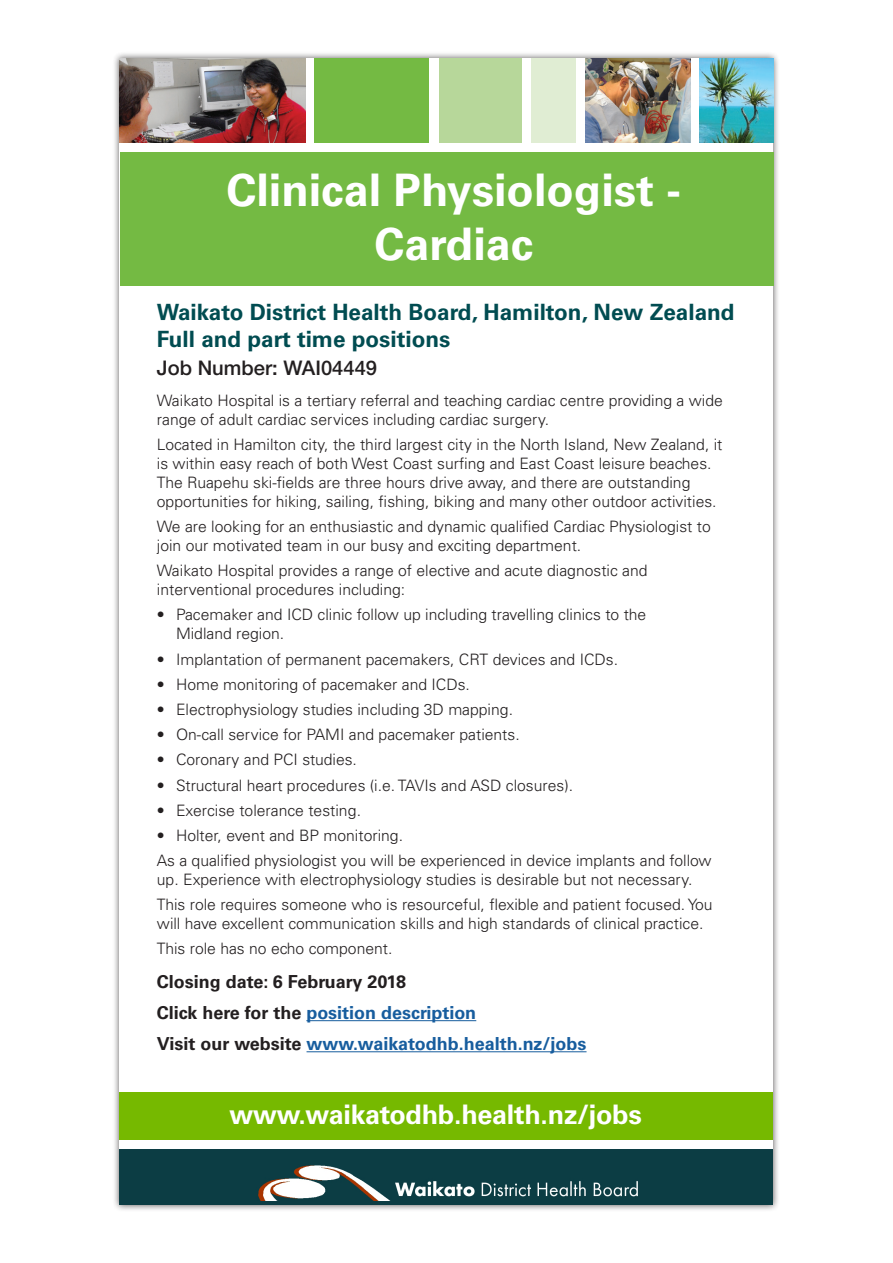
<style>
.page{position:relative;width:893px;height:1263px;background:#fff}
.page>*{position:absolute;margin:0;border:0;box-sizing:border-box;transform-origin:0 0}
.Job_title{font:700 44.85px/53.8px "Univers";color:#fff;text-align:center}
.Website{font:700 27px "Univers";letter-spacing:-.01em;color:#fff}
.Teal_subheading{font:700 22.5px "Univers";color:#014c51}
.position_no{font:500 20.25px "Helvetica Neue";color:#231f20}
._7_Application_detai{font:700 18px "Univers";color:#175d9e}
.Body{font:700 18px "Univers";color:#231f20}
.Body-2{font:300 15.75px/18.9px "Univers";color:#231f20}
.s1{color:#231f20}
</style>
<div class="page">
<div style="left:112px;top:51px;width:668px;height:1161px;background:#231f20;opacity:.75"></div>
<div style="left:120px;top:58px;width:653px;height:1147px;background:#fff"></div>
<img style="left:585px;top:59px;width:106px;height:84px">
<div style="left:120px;top:152px;width:654px;height:134px;background:#74ba43"></div>
<img style="left:700px;top:59px;width:73px;height:84px">
<div style="left:119px;top:1092px;width:654px;height:48px;background:#76b900"></div>
<hr style="left:306px;top:1020px;width:170px;height:1px;background:#175d9e">
<hr style="left:307px;top:1051px;width:279px;height:1px;background:#175d9e">
<img style="left:120px;top:59px;width:185px;height:84px">
<div style="left:315px;top:59px;width:114px;height:84px;background:#74ba43"></div>
<div style="left:439px;top:59px;width:83px;height:84px;background:#b7d79a"></div>
<div style="left:531px;top:59px;width:45px;height:84px;background:#e0edd3"></div>
<div style="left:119px;top:1150px;width:654px;height:55px;background:#0c3d44"></div>
<img style="left:258px;top:1165px;width:380px;height:35px">
<p class="Job_title" style="left:226px;top:163px;width:456px">Clinical Physiologist -<br>Cardiac</p>
<p class="Teal_subheading" style="left:157px;top:299px;width:579px">Waikato District Health Board, Hamilton, New Zealand</p>
<p class="Teal_subheading" style="left:157px;top:326px;width:295px">Full and part time positions</p>
<p class="position_no" style="left:157px;top:355px;width:222px">Job Number: WAI04449</p>
<p class="Body-2" style="left:157px;top:391px;width:567px">Waikato Hospital is a tertiary referral and teaching cardiac centre providing a wide range of adult cardiac services including cardiac surgery.</p>
<p class="Body-2" style="left:157px;top:435px;width:567px">Located in Hamilton city, the third largest city in the North Island, New Zealand, it is within easy reach of both West Coast surfing and East Coast leisure beaches.<br>The Ruapehu ski-fields are three hours drive away, and there are outstanding opportunities for hiking, sailing, fishing, biking and many other outdoor activities.</p>
<p class="Body-2" style="left:157px;top:517px;width:555px">We are looking for an enthusiastic and dynamic qualified Cardiac Physiologist to join our motivated team in our busy and exciting department.</p>
<p class="Body-2" style="left:157px;top:561px;width:492px">Waikato Hospital provides a range of elective and acute diagnostic and interventional procedures including:</p>
<p class="Body-2" style="left:176px;top:605px;width:472px;text-indent:-19px">• Pacemaker and ICD clinic follow up including travelling clinics to the<br>Midland region.</p>
<p class="Body-2" style="left:157px;top:649px;width:463px">• Implantation of permanent pacemakers, CRT devices and ICDs.</p>
<p class="Body-2" style="left:157px;top:675px;width:315px">• Home monitoring of pacemaker and ICDs.</p>
<p class="Body-2" style="left:157px;top:700px;width:358px">• Electrophysiology studies including 3D mapping.</p>
<p class="Body-2" style="left:157px;top:725px;width:364px">• On-call service for PAMI and pacemaker patients.</p>
<p class="Body-2" style="left:157px;top:750px;width:202px">• Coronary and PCI studies.</p>
<p class="Body-2" style="left:157px;top:776px;width:418px">• Structural heart procedures (i.e. TAVIs and ASD closures).</p>
<p class="Body-2" style="left:157px;top:801px;width:206px">• Exercise tolerance testing.</p>
<p class="Body-2" style="left:157px;top:826px;width:248px">• Holter, event and BP monitoring.</p>
<p class="Body-2" style="left:157px;top:851px;width:556px">As a qualified physiologist you will be experienced in device implants and follow up. Experience with electrophysiology studies is desirable but not necessary.</p>
<p class="Body-2" style="left:157px;top:895px;width:557px">This role requires someone who is resourceful, flexible and patient focused. You will have excellent communication skills and high standards of clinical practice.</p>
<p class="Body-2" style="left:157px;top:938px;width:237px">This role has no echo component.</p>
<p class="Body" style="left:157px;top:971px;width:251px">Closing date: 6 February 2018</p>
<p class="_7_Application_detai" style="left:157px;top:1002px;width:321px"><span class="s1">Click here for the</span> position description</p>
<p class="_7_Application_detai" style="left:157px;top:1033px;width:431px"><span class="s1">Visit our website</span> www.waikatodhb.health.nz/jobs</p>
<p class="Website" style="left:229px;top:1098px;width:414px">www.waikatodhb.health.nz/jobs</p>
</div>
